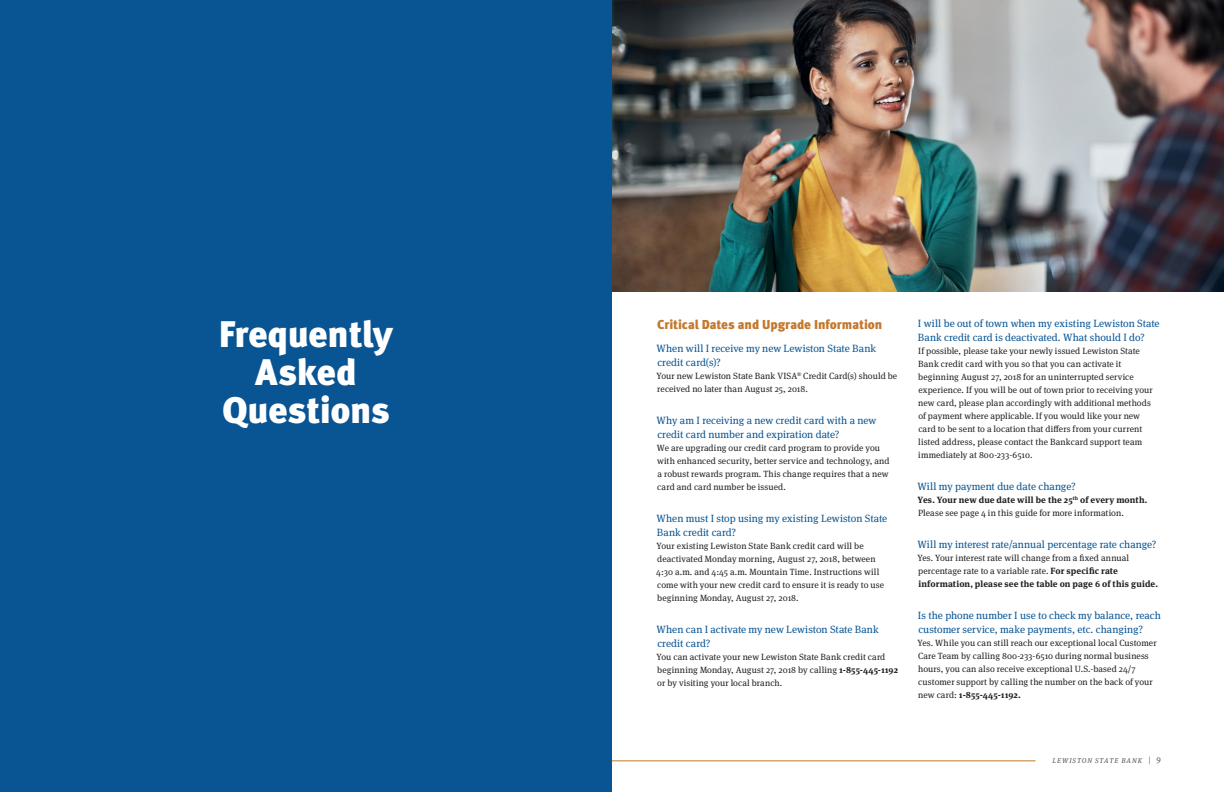
<style>
.page{position:relative;width:1224px;height:792px;background:#fff}
.page>*{position:absolute;margin:0;border:0;box-sizing:border-box;transform-origin:0 0}
.t1{font:900 37px/38px "Meta OT";letter-spacing:-.015em;color:#fff;text-align:center}
.t2{font:900 13px "Meta OT";letter-spacing:-.01em;color:#c3782d}
.t3{font:10.5px/14px "Meta Serif OT";color:#095594}
.t4{font:9px/13px "Meta Serif OT";letter-spacing:.005em;color:#231f20}
.t5{font:italic 7px "Meta Serif OT";letter-spacing:.135em;color:#57585a}
.s1{font-weight:700}
.s2{font-style:normal;font-size:8.5px}
</style>
<div class="page">
<hr style="left:612px;top:761px;width:423px;height:1px;background:#c3782d">
<img style="left:612px;top:0;width:612px;height:292px">
<div style="left:0;top:0;width:612px;height:792px;background:#095594"></div>
<h1 class="t1" style="left:219px;top:317px;width:176px">Frequently<br>Asked<br>Questions</h1>
<h2 class="t2" style="left:657px;top:316px;width:227px">Critical Dates and Upgrade Information</h2>
<p class="t3" style="left:657px;top:341px;width:221px">When will I receive my new Lewiston State Bank credit card(s)?</p>
<p class="t4" style="left:657px;top:369px;width:242px">Your new Lewiston State Bank VISA<sup>®</sup> Credit Card(s) should be received no later than August 25, 2018.</p>
<p class="t3" style="left:657px;top:413px;width:221px">Why am I receiving a new credit card with a new credit card number and expiration date?</p>
<p class="t4" style="left:657px;top:441px;width:234px">We are upgrading our credit card program to provide you with enhanced security, better service and technology, and a robust rewards program. This change requires that a new card and card number be issued.</p>
<p class="t3" style="left:657px;top:511px;width:232px">When must I stop using my existing Lewiston State<br>Bank credit card?</p>
<p class="t4" style="left:656px;top:539px;width:229px">Your existing Lewiston State Bank credit card will be deactivated Monday morning, August 27, 2018, between 4:30 a.m. and 4:45 a.m. Mountain Time. Instructions will come with your new credit card to ensure it is ready to use beginning Monday, August 27, 2018.</p>
<p class="t3" style="left:657px;top:622px;width:224px">When can I activate my new Lewiston State Bank credit card?</p>
<p class="t4" style="left:657px;top:650px;width:243px">You can activate your new Lewiston State Bank credit card beginning Monday, August 27, 2018 by calling <span class="s1">1-855-445-1192 </span>or by visiting your local branch.</p>
<p class="t3" style="left:918px;top:316px;width:243px">I will be out of town when my existing Lewiston State<br>Bank credit card is deactivated. What should I do?</p>
<p class="t4" style="left:918px;top:344px;width:236px">If possible, please take your newly issued Lewiston State Bank credit card with you so that you can activate it beginning August 27, 2018 for an uninterrupted service experience. If you will be out of town prior to receiving your new card, please plan accordingly with additional methods of payment where applicable. If you would like your new card to be sent to a location that differs from your current listed address, please contact the Bankcard support team immediately at 800-233-6510.</p>
<p class="t3" style="left:918px;top:479px;width:160px">Will my payment due date change?</p>
<p class="t4" style="left:918px;top:493px;width:231px"><span class="s1">Yes. Your new due date will be the 25</span><sup>th</sup> <span class="s1">of every month.<br></span>Please see page 4 in this guide for more information.</p>
<p class="t3" style="left:918px;top:537px;width:241px">Will my interest rate/annual percentage rate change?</p>
<p class="t4" style="left:918px;top:551px;width:242px">Yes. Your interest rate will change from a fixed annual percentage rate to a variable rate. <span class="s1">For specific rate information, please see the table on page 6 of this guide.</span></p>
<p class="t3" style="left:918px;top:608px;width:244px">Is the phone number I use to check my balance, reach customer service, make payments, etc. changing?</p>
<p class="t4" style="left:918px;top:636px;width:241px">Yes. While you can still reach our exceptional local Customer Care Team by calling 800-233-6510 during normal business hours, you can also receive exceptional U.S.-based 24/7 customer support by calling the number on the back of your new card: <span class="s1">1-855-445-1192.</span></p>
<p class="t5" style="left:1053px;top:757px;width:110px">LEWISTON STATE BANK <span class="s2">| 9</span></p>
</div>
